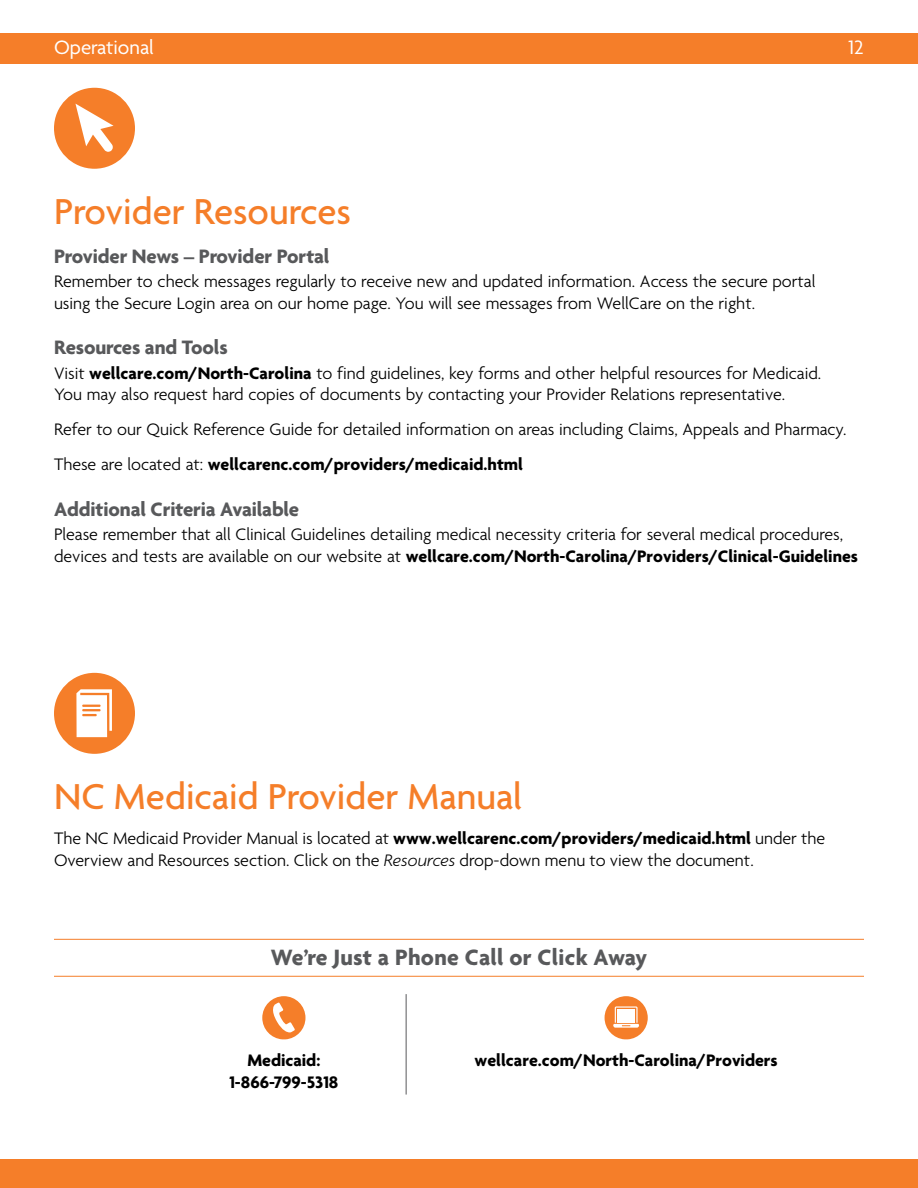
<style>
.page{position:relative;width:918px;height:1188px;background:#fff}
.page>*{position:absolute;margin:0;border:0;box-sizing:border-box;transform-origin:0 0}
.t1{font:500 39px "Agenda";color:#f57e29}
.t2{font:700 24px "Agenda";letter-spacing:.01em;color:#58595b}
.t3{font:700 21px "Agenda";letter-spacing:-.005em;color:#58595b}
.t4{font:21px "Agenda";color:#fff}
.t5{font:300 18px/21.6px "Agenda";color:#000}
.t6{font:700 18px/21.6px "Agenda";color:#000;text-align:center}
.s1{font-weight:700}
.s2{font-style:italic}
</style>
<div class="page">
<div style="left:0;top:33px;width:918px;height:31px;background:#f57e29"></div>
<div style="left:0;top:1159px;width:918px;height:29px;background:#f57e29"></div>
<div style="left:262px;top:996px;width:43px;height:43px;background:#f57e29;border-radius:21px"></div>
<svg style="left:273px;top:1003px;width:22px;height:29px"></svg>
<div style="left:605px;top:996px;width:43px;height:43px;background:#f57e29;border-radius:21px"></div>
<svg style="left:613px;top:1006px;width:26px;height:22px"></svg>
<div style="left:617px;top:1009px;width:18px;height:13px;background:#fff"></div>
<hr style="left:406px;top:994px;width:1px;height:101px;background:#58595b">
<hr style="left:54px;top:939px;width:810px;height:1px;background:#f57e29">
<hr style="left:54px;top:976px;width:810px;height:1px;background:#f57e29">
<div style="left:54px;top:88px;width:81px;height:81px;background:#f57e29;border-radius:50%"></div>
<svg style="left:75px;top:104px;width:39px;height:48px"></svg>
<div style="left:54px;top:673px;width:81px;height:81px;background:#f57e29;border-radius:50%"></div>
<svg style="left:76px;top:689px;width:36px;height:48px"></svg>
<p class="t4" style="left:54px;top:36px;width:101px">Operational</p>
<p class="t4" style="left:849px;top:36px;width:17px">12</p>
<h1 class="t1" style="left:54px;top:191px;width:299px">Provider Resources</h1>
<p class="t3" style="left:54px;top:245px;width:277px">Provider News – Provider Portal</p>
<p class="t5" style="left:54px;top:272px;width:763px">Remember to check messages regularly to receive new and updated information. Access the secure portal using the Secure Login area on our home page. You will see messages from WellCare on the right.</p>
<p class="t3" style="left:54px;top:336px;width:175px">Resources and Tools</p>
<p class="t5" style="left:54px;top:363px;width:769px">Visit <span class="s1">wellcare.com/North-Carolina</span> to find guidelines, key forms and other helpful resources for Medicaid.<br>You may also request hard copies of documents by contacting your Provider Relations representative.</p>
<p class="t5" style="left:54px;top:413px;width:794px;line-height:35.1px">Refer to our Quick Reference Guide for detailed information on areas including Claims, Appeals and Pharmacy.<br>These are located at: <span class="s1">wellcarenc.com/providers/medicaid.html</span></p>
<p class="t3" style="left:54px;top:498px;width:247px">Additional Criteria Available</p>
<p class="t5" style="left:54px;top:525px;width:806px">Please remember that all Clinical Guidelines detailing medical necessity criteria for several medical procedures, devices and tests are available on our website at <span class="s1">wellcare.com/North-Carolina/Providers/Clinical-Guidelines</span></p>
<h1 class="t1" style="left:54px;top:776px;width:470px">NC Medicaid Provider Manual</h1>
<p class="t5" style="left:54px;top:829px;width:773px">The NC Medicaid Provider Manual is located at <span class="s1">www.wellcarenc.com/providers/medicaid.html</span> under the<br>Overview and Resources section. Click on the <span class="s2">Resources</span> drop-down menu to view the document.</p>
<h2 class="t2" style="left:271px;top:944px;width:378px">We’re Just a Phone Call or Click Away</h2>
<p class="t6" style="left:229px;top:1050px;width:111px">Medicaid:<br>1-866-799-5318</p>
<p class="t6" style="left:475px;top:1050px;width:305px">wellcare.com/North-Carolina/Providers</p>
</div>
